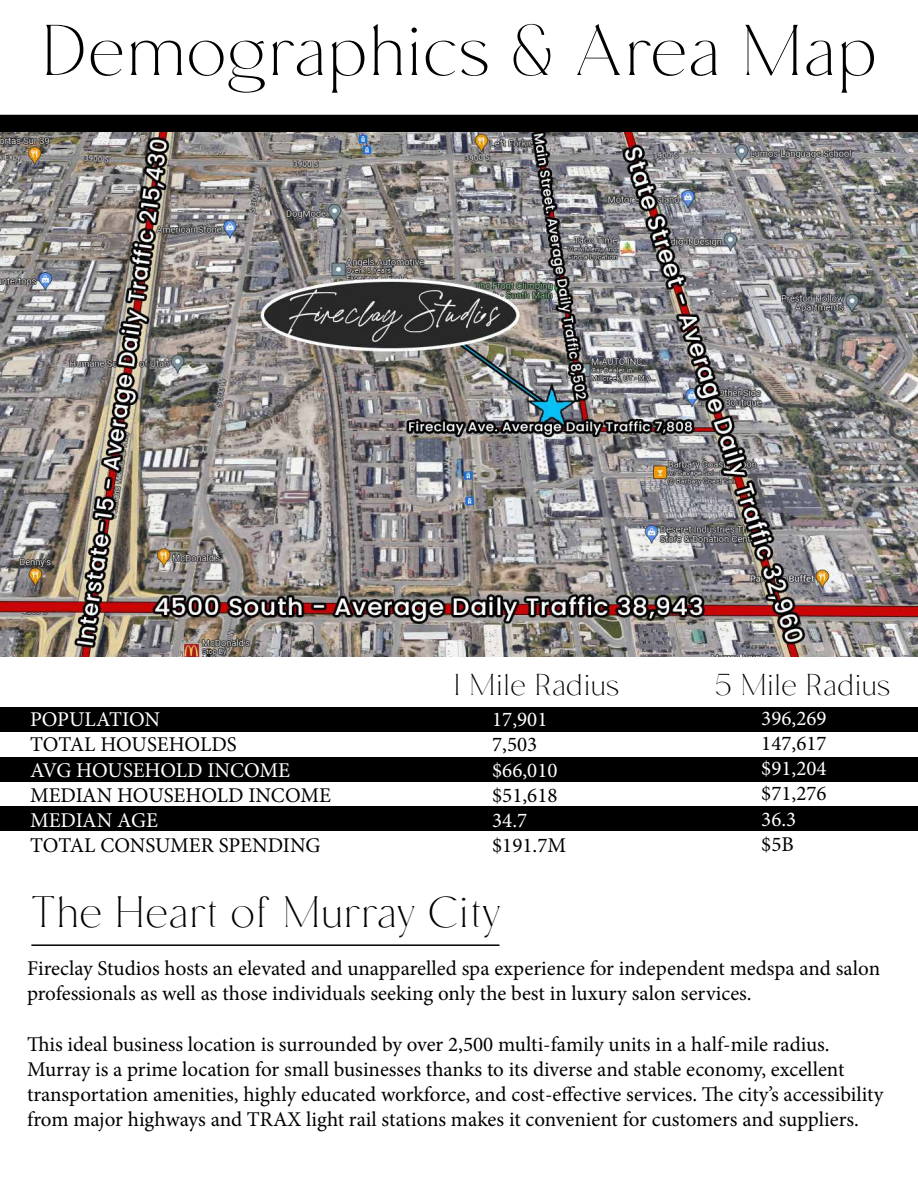
<style>
.page{position:relative;width:918px;height:1188px;background:#fff}
.page>*{position:absolute;margin:0;border:0;box-sizing:border-box;transform-origin:0 0}
.t1{font:300 78px "Moneta";color:#000}
.t2{font:300 48px "Moneta";color:#000}
.t3{font:300 33px "Moneta";color:#000}
.t4{font:21px/25.2px "Minion Pro";color:#000}
.t5{font:21px "Minion Pro";color:#fff}
</style>
<div class="page">
<div style="left:0;top:807px;width:918px;height:24px;background:#000"></div>
<div style="left:0;top:757px;width:918px;height:25px;background:#000"></div>
<div style="left:0;top:707px;width:918px;height:24px;background:#000"></div>
<div style="left:0;top:115px;width:918px;height:18px;background:#000"></div>
<hr style="left:31px;top:944px;width:468px;height:2px;background:#000">
<img style="left:0;top:133px;width:918px;height:523px">
<h1 class="t1" style="left:41px;top:10px;width:838px">Demographics &amp; Area Map</h1>
<p class="t5" style="left:30px;top:705px;width:132px">POPULATION</p>
<p class="t4" style="left:30px;top:732px;width:208px">TOTAL HOUSEHOLDS</p>
<p class="t5" style="left:30px;top:756px;width:262px">AVG HOUSEHOLD INCOME</p>
<p class="t4" style="left:30px;top:783px;width:303px">MEDIAN HOUSEHOLD INCOME</p>
<p class="t5" style="left:30px;top:806px;width:130px">MEDIAN AGE</p>
<p class="t4" style="left:30px;top:833px;width:292px">TOTAL CONSUMER SPENDING</p>
<h3 class="t3" style="left:454px;top:667px;width:168px">1 Mile Radius</h3>
<p class="t5" style="left:492px;top:705px;width:57px">17,901</p>
<p class="t4" style="left:492px;top:732px;width:47px">7,503</p>
<p class="t5" style="left:492px;top:756px;width:67px">$66,010</p>
<p class="t4" style="left:492px;top:783px;width:67px">$51,618</p>
<p class="t5" style="left:492px;top:806px;width:37px">34.7</p>
<p class="t4" style="left:492px;top:833px;width:75px">$191.7M</p>
<h2 class="t2" style="left:31px;top:887px;width:471px">The Heart of Murray City</h2>
<h3 class="t3" style="left:714px;top:667px;width:178px">5 Mile Radius</h3>
<p class="t5" style="left:761px;top:704px;width:67px">396,269</p>
<p class="t4" style="left:761px;top:731px;width:67px">147,617</p>
<p class="t5" style="left:761px;top:754px;width:67px">$91,204</p>
<p class="t4" style="left:761px;top:781px;width:67px">$71,276</p>
<p class="t5" style="left:761px;top:805px;width:37px">36.3</p>
<p class="t4" style="left:761px;top:832px;width:34px">$5B</p>
<p class="t4" style="left:27px;top:956px;width:855px">Fireclay Studios hosts an elevated and unapparelled spa experience for independent medspa and salon professionals as well as those individuals seeking only the best in luxury salon services.</p>
<p class="t4" style="left:27px;top:1031px;width:858px">This ideal business location is surrounded by over 2,500 multi-family units in a half-mile radius.<br>Murray is a prime location for small businesses thanks to its diverse and stable economy, excellent transportation amenities, highly educated workforce, and cost-effective services. The city’s accessibility from major highways and TRAX light rail stations makes it convenient for customers and suppliers.</p>
</div>
